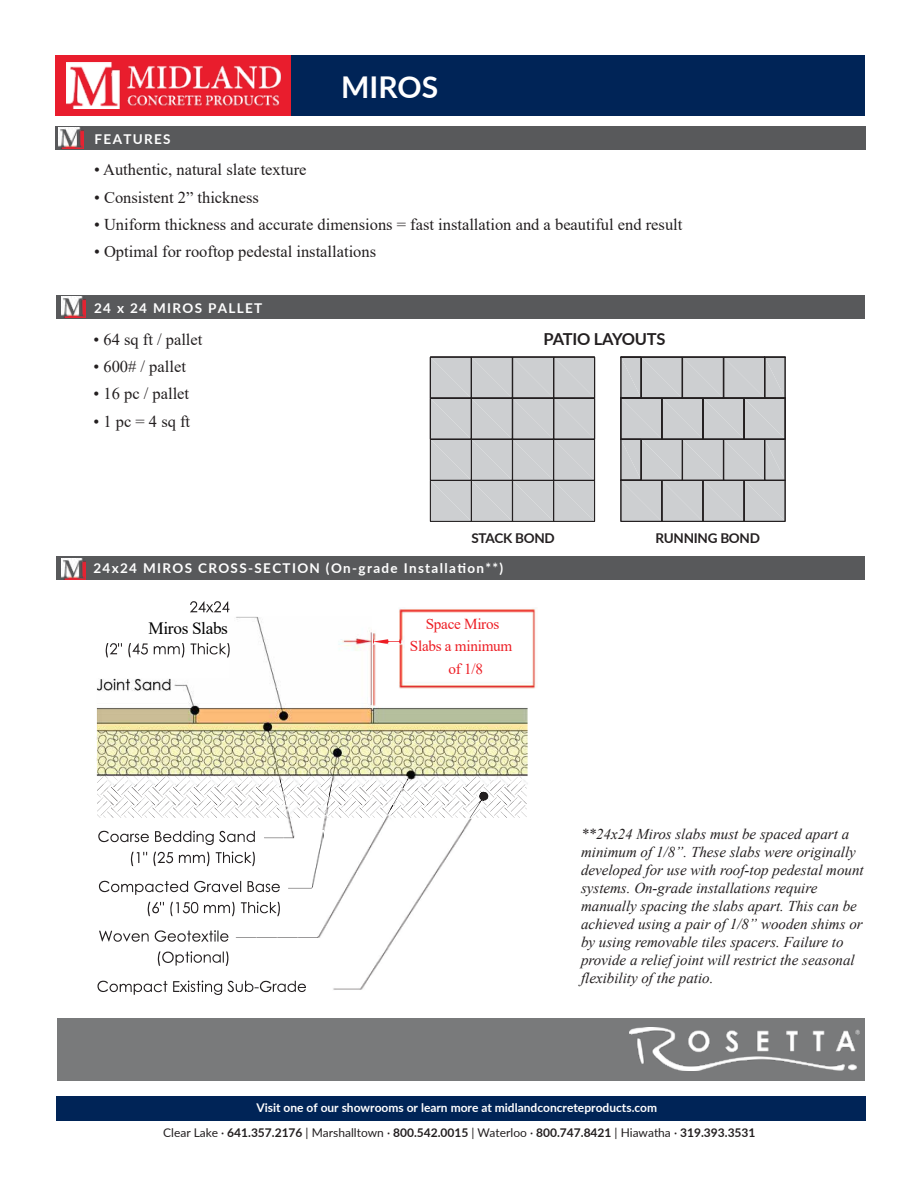
<style>
.page{position:relative;width:918px;height:1188px;background:#fff}
.page>*{position:absolute;margin:0;border:0;box-sizing:border-box;transform-origin:0 0}
.t1{font:700 30px "Lato";color:#fff}
.t2{font:17.25px "Times New Roman";letter-spacing:-.02em;color:#010101}
.t3{font:16.5px "Times New Roman";color:#231f20}
.t4{font:700 16.5px "Lato";letter-spacing:-.02em;color:#231f20}
.t5{font:15.15px "Times New Roman";letter-spacing:-.02em;color:#ed1d24}
.t6{font:italic 15px/18px "Times New Roman";color:#231f20}
.t7{font:700 13.5px "Lato";letter-spacing:.1em;color:#fff}
.t8{font:700 13.5px "Lato";letter-spacing:-.02em;color:#231f20}
.t9{font:700 12px/24.9px "Lato";color:#fff;text-align:center}
.s1{font-weight:400;color:#231f20}
.s2{color:#231f20}
</style>
<div class="page">
<div style="left:432px;top:359px;width:161px;height:161px;background:#cdcfd1"></div>
<div style="left:430px;top:480px;width:42px;height:42px;border:1px solid #231f20"></div>
<div style="left:430px;top:439px;width:42px;height:41px;border:1px solid #231f20"></div>
<div style="left:471px;top:480px;width:42px;height:42px;border:1px solid #231f20"></div>
<div style="left:471px;top:439px;width:42px;height:41px;border:1px solid #231f20"></div>
<div style="left:512px;top:480px;width:42px;height:42px;border:1px solid #231f20"></div>
<div style="left:512px;top:439px;width:42px;height:41px;border:1px solid #231f20"></div>
<div style="left:554px;top:480px;width:41px;height:42px;border:1px solid #231f20"></div>
<div style="left:554px;top:439px;width:41px;height:41px;border:1px solid #231f20"></div>
<div style="left:430px;top:398px;width:42px;height:41px;border:1px solid #231f20"></div>
<div style="left:430px;top:357px;width:42px;height:41px;border:1px solid #231f20"></div>
<div style="left:471px;top:398px;width:42px;height:41px;border:1px solid #231f20"></div>
<div style="left:471px;top:357px;width:42px;height:41px;border:1px solid #231f20"></div>
<div style="left:512px;top:398px;width:42px;height:41px;border:1px solid #231f20"></div>
<div style="left:512px;top:357px;width:42px;height:41px;border:1px solid #231f20"></div>
<div style="left:554px;top:398px;width:41px;height:41px;border:1px solid #231f20"></div>
<div style="left:554px;top:357px;width:41px;height:41px;border:1px solid #231f20"></div>
<div style="left:621px;top:480px;width:41px;height:42px;border:1px solid #231f20"></div>
<div style="left:662px;top:480px;width:41px;height:42px;border:1px solid #231f20"></div>
<div style="left:703px;top:480px;width:41px;height:42px;border:1px solid #231f20"></div>
<div style="left:744px;top:480px;width:41px;height:42px;border:1px solid #231f20"></div>
<svg style="left:620px;top:357px;width:166px;height:164px"></svg>
<div style="left:55px;top:56px;width:236px;height:60px;background:#e91d2d"></div>
<div style="left:291px;top:56px;width:574px;height:60px;background:#002457"></div>
<div style="left:55px;top:127px;width:810px;height:23px;background:#58595b"></div>
<div style="left:57px;top:296px;width:808px;height:23px;background:#58595b"></div>
<div style="left:56px;top:556px;width:808px;height:23px;background:#58595b"></div>
<div style="left:57px;top:1018px;width:808px;height:63px;background:#797a7b"></div>
<img style="left:629px;top:1028px;width:230px;height:43px">
<img style="left:96px;top:608px;width:440px;height:382px">
<img style="left:97px;top:617px;width:431px;height:159px">
<img style="left:312px;top:830px;width:11px;height:56px">
<svg style="left:190px;top:601px;width:40px;height:11px"></svg>
<svg style="left:106px;top:643px;width:16px;height:14px"></svg>
<svg style="left:128px;top:643px;width:20px;height:14px"></svg>
<svg style="left:154px;top:643px;width:76px;height:14px"></svg>
<svg style="left:373px;top:639px;width:28px;height:5px"></svg>
<svg style="left:97px;top:776px;width:430px;height:42px"></svg>
<svg style="left:98px;top:831px;width:51px;height:11px"></svg>
<svg style="left:155px;top:831px;width:100px;height:14px"></svg>
<svg style="left:264px;top:837px;width:30px;height:1px"></svg>
<svg style="left:131px;top:852px;width:16px;height:14px"></svg>
<svg style="left:153px;top:852px;width:20px;height:14px"></svg>
<svg style="left:179px;top:852px;width:30px;height:14px"></svg>
<svg style="left:216px;top:852px;width:39px;height:14px"></svg>
<svg style="left:99px;top:881px;width:89px;height:14px"></svg>
<svg style="left:194px;top:881px;width:47px;height:11px"></svg>
<svg style="left:248px;top:881px;width:32px;height:11px"></svg>
<svg style="left:288px;top:886px;width:25px;height:2px"></svg>
<svg style="left:148px;top:902px;width:16px;height:14px"></svg>
<svg style="left:170px;top:902px;width:28px;height:14px"></svg>
<svg style="left:204px;top:902px;width:31px;height:14px"></svg>
<svg style="left:241px;top:902px;width:39px;height:14px"></svg>
<svg style="left:99px;top:931px;width:50px;height:11px"></svg>
<svg style="left:155px;top:930px;width:164px;height:12px"></svg>
<svg style="left:158px;top:951px;width:70px;height:15px"></svg>
<svg style="left:97px;top:981px;width:209px;height:14px"></svg>
<div style="left:405px;top:616px;width:124px;height:65px;background:#fff"></div>
<img style="left:67px;top:63px;width:214px;height:46px">
<div style="left:56px;top:1096px;width:810px;height:24px;background:#002457"></div>
<img style="left:59px;top:128px;width:25px;height:21px">
<img style="left:61px;top:297px;width:25px;height:21px">
<img style="left:61px;top:558px;width:25px;height:22px">
<p class="t7" style="left:95px;top:129px;width:78px">FEATURES</p>
<h1 class="t1" style="left:341px;top:65px;width:98px">MIROS</h1>
<p class="t3" style="left:94px;top:158px;width:214px">• Authentic, natural slate texture</p>
<p class="t3" style="left:94px;top:186px;width:166px">• Consistent 2” thickness</p>
<p class="t3" style="left:94px;top:213px;width:590px">• Uniform thickness and accurate dimensions = fast installation and a beautiful end result</p>
<p class="t3" style="left:94px;top:240px;width:284px">• Optimal for rooftop pedestal installations</p>
<p class="t7" style="left:94px;top:298px;width:170px">24 x 24 MIROS PALLET</p>
<p class="t3" style="left:94px;top:327px;width:110px">• 64 sq ft / pallet</p>
<p class="t3" style="left:94px;top:355px;width:94px">• 600# / pallet</p>
<p class="t3" style="left:94px;top:382px;width:97px">• 16 pc / pallet</p>
<p class="t3" style="left:94px;top:409px;width:98px">• 1 pc = 4 sq ft</p>
<p class="t4" style="left:544px;top:327px;width:123px">PATIO LAYOUTS</p>
<p class="t8" style="left:471px;top:528px;width:85px">STACK BOND</p>
<p class="t8" style="left:655px;top:528px;width:106px">RUNNING BOND</p>
<p class="t7" style="left:93px;top:558px;width:411px">24x24 MIROS CROSS-SECTION (On-grade Installation**)</p>
<p class="t2" style="left:148px;top:616px;width:81px">Miros Slabs</p>
<p class="t5" style="left:426px;top:613px;width:75px">Space Miros</p>
<p class="t5" style="left:410px;top:636px;width:104px">Slabs a minimum</p>
<p class="t5" style="left:449px;top:658px;width:36px">of 1/8</p>
<p class="t6" style="left:581px;top:825px;width:284px">**24x24 Miros slabs must be spaced apart a minimum of 1/8”. These slabs were originally developed for use with roof-top pedestal mount systems. On-grade installations require manually spacing the slabs apart. This can be achieved using a pair of 1/8” wooden shims or by using removable tiles spacers. Failure to provide a relief joint will restrict the seasonal flexibility of the patio.</p>
<p class="t9" style="left:163px;top:1095px;width:594px">Visit one of our showrooms or learn more at midlandconcreteproducts.com<br><span class="s1">Clear Lake ·</span> <span class="s2">641.357.2176</span> <span class="s1">| Marshalltown ·</span> <span class="s2">800.542.0015</span> <span class="s1">| Waterloo ·</span> <span class="s2">800.747.8421</span> <span class="s1">| Hiawatha ·</span> <span class="s2">319.393.3531</span></p>
</div>
